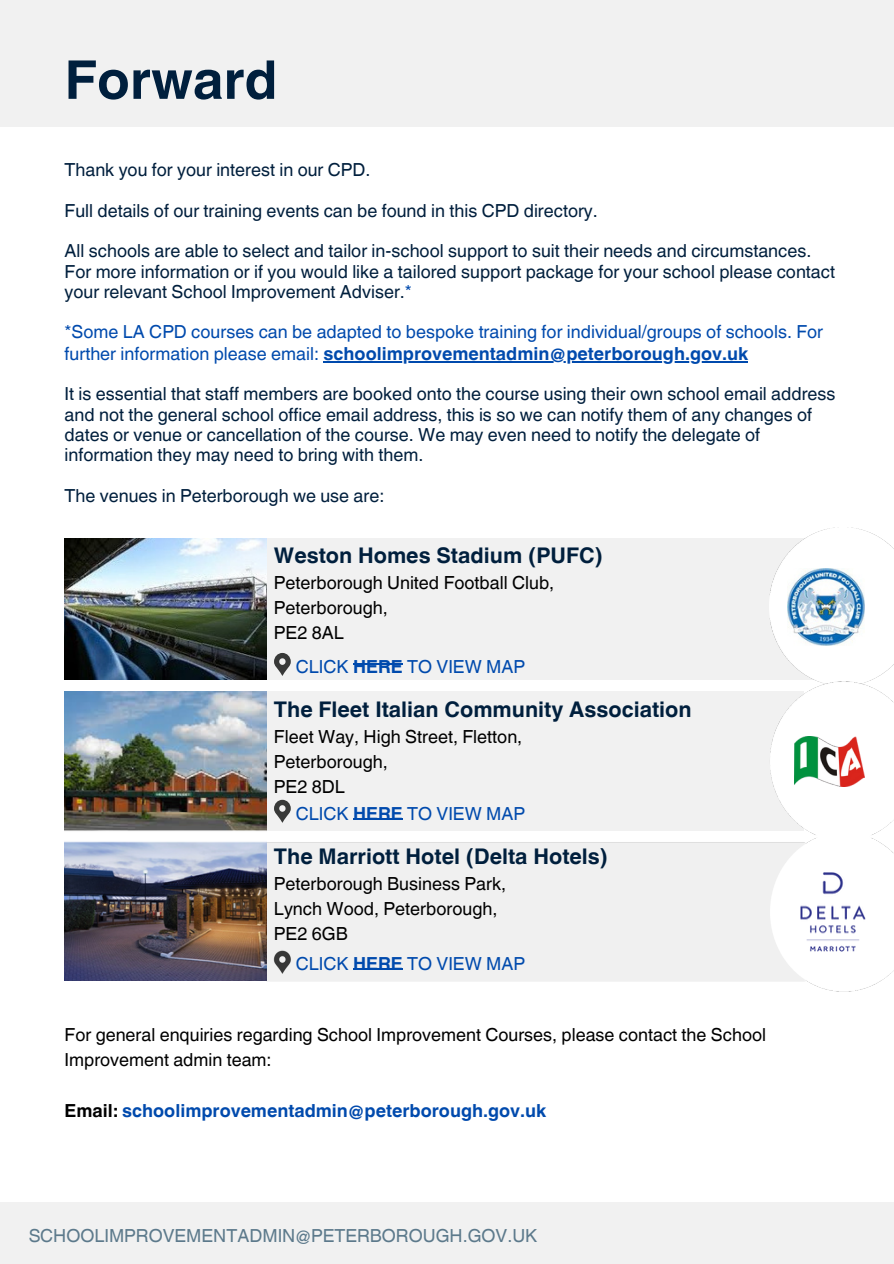
<style>
.page{position:relative;width:894px;height:1264px;background:#fff}
.page>*{position:absolute;margin:0;border:0;box-sizing:border-box;transform-origin:0 0}
.t1{font:700 53.4px "Helvetica World";color:#001f3d}
.t2{font:700 21.6px "Helvetica World";color:#001f3d}
.t3{font:18px "Helvetica World";color:#001f3d}
.t4{font:18px/24.8px "Helvetica World";color:#000}
.t5{font:18px "Helvetica World";color:#004aad}
.t6{font:700 18px "Helvetica World";color:#004aad}
.t7{font:18px "Helvetica World";color:#083652}
.s1{color:#004aad}
.s2{font-weight:400}
.s3{font-weight:700}
.s4{color:#000}
</style>
<div class="page">
<div style="left:266px;top:538px;width:551px;height:141px;background:#f1f1f1"></div>
<img style="left:65px;top:538px;width:201px;height:141px">
<img style="left:769px;top:527px;width:124px;height:147px">
<img style="left:787px;top:568px;width:77px;height:77px">
<svg style="left:274px;top:653px;width:17px;height:21px"></svg>
<hr style="left:353px;top:663px;width:49px;height:2px;background:#004aad">
<img style="left:259px;top:674px;width:634px;height:318px">
<img style="left:65px;top:691px;width:201px;height:289px">
<img style="left:800px;top:872px;width:64px;height:79px">
<img style="left:794px;top:736px;width:70px;height:50px">
<div style="left:0;top:0;width:893px;height:126px;background:#f1f1f1"></div>
<div style="left:0;top:1202px;width:893px;height:61px;background:#f1f1f1"></div>
<hr style="left:353px;top:968px;width:49px;height:1px;background:#004aad">
<hr style="left:323px;top:361px;width:425px;height:1px;background:#004aad">
<h3 class="t1" style="left:65px;top:36px;width:214px">Forward</h3>
<p class="t3" style="left:65px;top:159px;width:307px">Thank you for your interest in our CPD.</p>
<p class="t3" style="left:65px;top:200px;width:534px">Full details of our training events can be found in this CPD directory.</p>
<p class="t3" style="left:65px;top:240px;width:748px">All schools are able to select and tailor in-school support to suit their needs and circumstances.</p>
<p class="t3" style="left:65px;top:261px;width:771px">For more information or if you would like a tailored support package for your school please contact</p>
<p class="t3" style="left:65px;top:281px;width:349px">your relevant School Improvement Adviser.<span class="s1">*</span></p>
<p class="t5" style="left:65px;top:321px;width:759px">*Some LA CPD courses can be adapted to bespoke training for individual/groups of schools. For</p>
<h2 class="t6" style="left:65px;top:339px;width:685px"><span class="s2">further information please email:</span> schoolimprovementadmin@peterborough.gov.uk</h2>
<p class="t3" style="left:65px;top:383px;width:772px">It is essential that staff members are booked onto the course using their own school email address</p>
<p class="t3" style="left:65px;top:404px;width:748px">and not the general school office email address, this is so we can notify them of any changes of</p>
<p class="t3" style="left:65px;top:424px;width:696px">dates or venue or cancellation of the course. We may even need to notify the delegate of</p>
<h2 class="t3" style="left:65px;top:444px;width:360px">information they may need to bring with them.</h2>
<p class="t3" style="left:65px;top:485px;width:321px">The venues in Peterborough we use are:</p>
<p class="t2" style="left:274px;top:538px;width:330px">Weston Homes Stadium (PUFC)</p>
<p class="t4" style="left:274px;top:570px;width:282px">Peterborough United Football Club,<br>Peterborough,<br>PE2 8AL</p>
<p class="t5" style="left:296px;top:655px;width:231px">CLICK <span class="s3">HERE</span> TO VIEW MAP</p>
<p class="t2" style="left:274px;top:692px;width:419px">The Fleet Italian Community Association</p>
<p class="t4" style="left:274px;top:724px;width:250px">Fleet Way, High Street, Fletton,<br>Peterborough,<br>PE2 8DL</p>
<p class="t5" style="left:296px;top:802px;width:231px">CLICK <span class="s3">HERE</span> TO VIEW MAP</p>
<h2 class="t2" style="left:274px;top:839px;width:335px">The Marriott Hotel (Delta Hotels)</h2>
<p class="t4" style="left:274px;top:871px;width:233px">Peterborough Business Park,<br>Lynch Wood, Peterborough,<br>PE2 6GB</p>
<p class="t5" style="left:296px;top:952px;width:231px">CLICK <span class="s3">HERE</span> TO VIEW MAP</p>
<p class="t4" style="left:65px;top:1022px;width:702px">For general enquiries regarding School Improvement Courses, please contact the School<br>Improvement admin team:</p>
<p class="t6" style="left:65px;top:1095px;width:483px"><span class="s4">Email:</span> schoolimprovementadmin@peterborough.gov.uk</p>
<p class="t7" style="left:28px;top:1225px;width:510px">SCHOOLIMPROVEMENTADMIN@PETERBOROUGH.GOV.UK</p>
</div>
